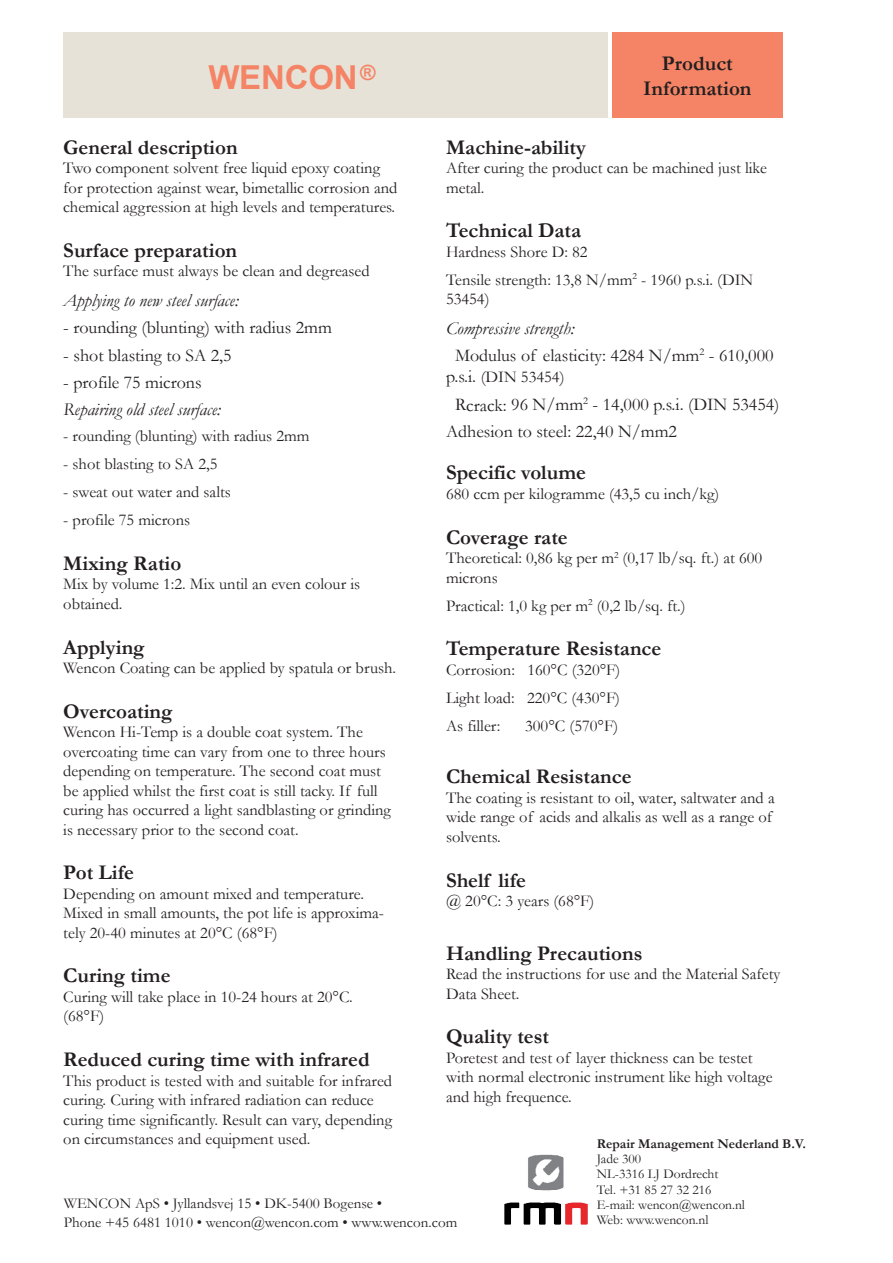
<style>
.page{position:relative;width:893px;height:1263px;background:#fff}
.page>*{position:absolute;margin:0;border:0;box-sizing:border-box;transform-origin:0 0}
.t1{font:700 33px "Arial";letter-spacing:-.005em;color:#f48465}
.Bags__tekst_bold_14{font:700 21px "Garamond";color:#231f20}
.Header_centr{font:700 21px "Garamond";color:#231f20}
.Bags__tekst_indryk_1{font:18px "Garamond";color:#231f20}
.Bags__tekst_kursiv_1{font:italic 18px "Garamond";color:#231f20}
.Bags__tekst_11{font:16.5px/19.5px "Garamond";color:#231f20}
.Bags__tekst_indryk_1-2{font:16.5px "Garamond";color:#231f20}
.t2{font:15px/19.5px "Garamond";color:#231f20}
.Højrestillet{font:13.5px "Garamond";color:#231f20}
.Højrestillet-2{font:700 13.5px "Garamond";color:#231f20}
.Tekst_2{font:13.5px "Garamond";color:#231f20}
.s1{font-size:18px}
</style>
<div class="page">
<div style="left:64px;top:33px;width:544px;height:85px;background:#e6e2d7"></div>
<div style="left:612px;top:33px;width:170px;height:85px;background:#f48465"></div>
<img style="left:504px;top:1154px;width:84px;height:71px">
<h1 class="t1" style="left:208px;top:55px;width:169px">WENCON<sup>®</sup></h1>
<p class="Header_centr" style="left:662px;top:49px;width:72px">Product</p>
<p class="Header_centr" style="left:643px;top:74px;width:110px">Information</p>
<p class="Bags__tekst_bold_14" style="left:63px;top:133px;width:176px">General description</p>
<p class="Bags__tekst_11" style="left:63px;top:158px;width:336px">Two component solvent free liquid epoxy coating for protection against wear, bimetallic corrosion and chemical aggression at high levels and temperatures.</p>
<p class="Bags__tekst_bold_14" style="left:63px;top:236px;width:175px">Surface preparation</p>
<p class="Bags__tekst_11" style="left:63px;top:261px;width:308px">The surface must always be clean and degreased</p>
<p class="Bags__tekst_kursiv_1" style="left:63px;top:288px;width:177px">Applying to new steel surface:</p>
<p class="Bags__tekst_indryk_1" style="left:63px;top:315px;width:270px">- rounding (blunting) with radius 2mm</p>
<p class="Bags__tekst_indryk_1" style="left:63px;top:343px;width:170px">- shot blasting to SA 2,5</p>
<p class="Bags__tekst_indryk_1" style="left:63px;top:370px;width:140px">- profile 75 microns</p>
<p class="Bags__tekst_kursiv_1" style="left:63px;top:397px;width:159px">Repairing old steel surface:</p>
<p class="Bags__tekst_11" style="left:63px;top:426px;width:248px">- rounding (blunting) with radius 2mm</p>
<p class="Bags__tekst_11" style="left:63px;top:454px;width:156px">- shot blasting to SA 2,5</p>
<p class="Bags__tekst_11" style="left:63px;top:482px;width:169px">- sweat out water and salts</p>
<p class="Bags__tekst_11" style="left:63px;top:510px;width:128px">- profile 75 microns</p>
<p class="Bags__tekst_bold_14" style="left:63px;top:549px;width:120px">Mixing Ratio</p>
<p class="Bags__tekst_11" style="left:63px;top:574px;width:298px">Mix by volume 1:2. Mix until an even colour is obtained.</p>
<p class="Bags__tekst_bold_14" style="left:63px;top:633px;width:83px">Applying</p>
<p class="Bags__tekst_11" style="left:63px;top:658px;width:334px">Wencon Coating can be applied by spatula or brush.</p>
<p class="Bags__tekst_bold_14" style="left:63px;top:697px;width:111px">Overcoating</p>
<p class="Bags__tekst_11" style="left:63px;top:722px;width:329px">Wencon Hi-Temp is a double coat system. The overcoating time can vary from one to three hours depending on temperature. The second coat must be applied whilst the first coat is still tacky. If full curing has occurred a light sandblasting or grinding is necessary prior to the second coat.</p>
<p class="Bags__tekst_bold_14" style="left:63px;top:858px;width:72px">Pot Life</p>
<p class="Bags__tekst_11" style="left:63px;top:883px;width:322px">Depending on amount mixed and temperature.<br>Mixed in small amounts, the pot life is approxima&shy;tely 20-40 minutes at 20°C (68°F)</p>
<p class="Bags__tekst_bold_14" style="left:63px;top:961px;width:109px">Curing time</p>
<p class="Bags__tekst_11" style="left:63px;top:986px;width:291px">Curing will take place in 10-24 hours at 20°C. (68°F)</p>
<p class="Bags__tekst_bold_14" style="left:63px;top:1045px;width:308px">Reduced curing time with infrared</p>
<p class="Bags__tekst_11" style="left:63px;top:1070px;width:330px">This product is tested with and suitable for infrared curing. Curing with infrared radiation can reduce curing time significantly. Result can vary, depending on circumstances and equipment used.</p>
<p class="Bags__tekst_bold_14" style="left:446px;top:133px;width:142px">Machine-ability</p>
<p class="Bags__tekst_11" style="left:446px;top:158px;width:322px">After curing the product can be machined just like metal.</p>
<p class="Bags__tekst_bold_14" style="left:446px;top:216px;width:137px">Technical Data</p>
<p class="Bags__tekst_11" style="left:446px;top:241px;width:143px">Hardness Shore D: 82</p>
<p class="Bags__tekst_11" style="left:446px;top:269px;width:309px">Tensile strength: 13,8 N/mm<sup>2</sup> - 1960 p.s.i. (DIN<br>53454)</p>
<p class="Bags__tekst_kursiv_1" style="left:446px;top:316px;width:130px">Compressive strength:</p>
<p class="Bags__tekst_indryk_1" style="left:455px;top:343px;width:320px">Modulus of elasticity: 4284 N/mm<sup>2</sup> - 610,000</p>
<p class="Bags__tekst_indryk_1-2" style="left:446px;top:366px;width:120px"><span class="s1">p.s.i.</span> (DIN 53454)</p>
<p class="Bags__tekst_indryk_1" style="left:455px;top:392px;width:326px">Rcrack: 96 N/mm<sup>2</sup> - 14,000 p.s.i. (DIN 53454)</p>
<p class="Bags__tekst_indryk_1" style="left:446px;top:419px;width:233px">Adhesion to steel: 22,40 N/mm2</p>
<p class="Bags__tekst_bold_14" style="left:446px;top:458px;width:141px">Specific volume</p>
<p class="Bags__tekst_11" style="left:446px;top:484px;width:275px">680 ccm per kilogramme (43,5 cu inch/kg)</p>
<p class="Bags__tekst_bold_14" style="left:446px;top:523px;width:123px">Coverage rate</p>
<p class="Bags__tekst_11" style="left:446px;top:548px;width:318px">Theoretical: 0,86 kg per m<sup>2</sup> (0,17 lb/sq. ft.) at 600 microns</p>
<p class="Bags__tekst_11" style="left:446px;top:595px;width:241px">Practical: 1,0 kg per m<sup>2</sup> (0,2 lb/sq. ft.)</p>
<p class="Bags__tekst_bold_14" style="left:446px;top:634px;width:217px">Temperature Resistance</p>
<p class="Bags__tekst_11" style="left:446px;top:659px;width:176px">Corrosion: 160°C (320°F)</p>
<p class="Bags__tekst_11" style="left:446px;top:687px;width:176px">Light load: 220°C (430°F)</p>
<p class="Bags__tekst_11" style="left:446px;top:715px;width:56px">As filler:</p>
<p class="Bags__tekst_11" style="left:525px;top:715px;width:94px">300°C (570°F)</p>
<p class="Bags__tekst_bold_14" style="left:446px;top:762px;width:187px">Chemical Resistance</p>
<p class="Bags__tekst_11" style="left:446px;top:787px;width:330px">The coating is resistant to oil, water, saltwater and a wide range of acids and alkalis as well as a range of solvents.</p>
<p class="Bags__tekst_bold_14" style="left:446px;top:866px;width:82px">Shelf life</p>
<p class="Bags__tekst_11" style="left:446px;top:891px;width:150px">@ 20°C: 3 years (68°F)</p>
<p class="Bags__tekst_bold_14" style="left:446px;top:939px;width:198px">Handling Precautions</p>
<p class="Bags__tekst_11" style="left:446px;top:964px;width:336px">Read the instructions for use and the Material Safety<br>Data Sheet.</p>
<p class="Bags__tekst_bold_14" style="left:446px;top:1022px;width:105px">Quality test</p>
<p class="Bags__tekst_11" style="left:446px;top:1047px;width:328px">Poretest and test of layer thickness can be testet with normal electronic instrument like high voltage and high frequence.</p>
<p class="Højrestillet-2" style="left:597px;top:1134px;width:211px">Repair Management Nederland B.V.</p>
<p class="Tekst_2" style="left:597px;top:1150px;width:46px">Jade 300</p>
<p class="Højrestillet" style="left:597px;top:1165px;width:123px">NL-3316 LJ Dordrecht</p>
<p class="Højrestillet" style="left:597px;top:1180px;width:116px">Tel. +31 85 27 32 216</p>
<p class="Højrestillet" style="left:597px;top:1196px;width:150px">E-mail: wencon@wencon.nl</p>
<p class="Højrestillet" style="left:597px;top:1211px;width:113px">Web: www.wencon.nl</p>
<p class="t2" style="left:64px;top:1193px;width:395px">WENCON ApS • Jyllandsvej 15 • DK-5400 Bogense •<br>Phone +45 6481 1010 • wencon@wencon.com • www.wencon.com</p>
</div>
